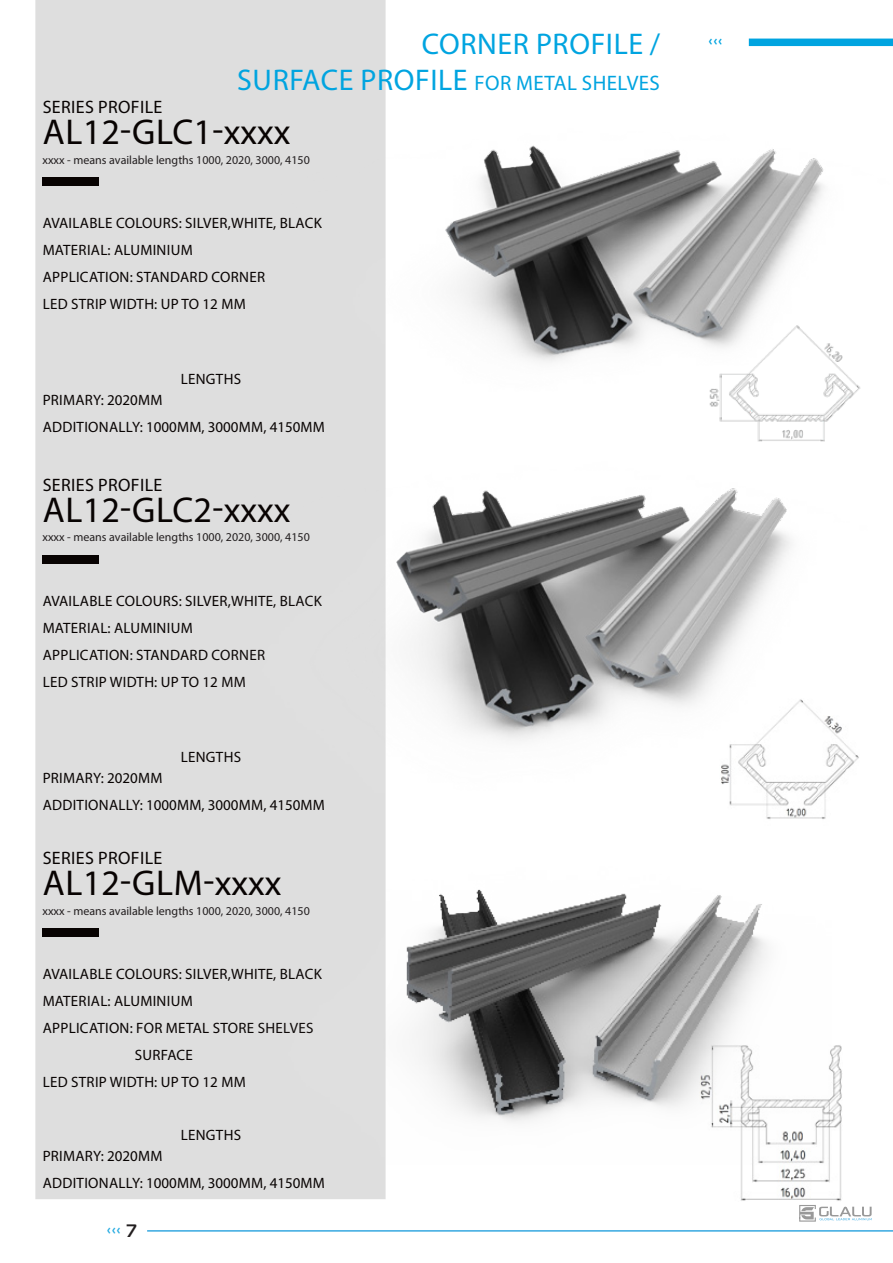
<style>
.page{position:relative;width:893px;height:1263px;background:#fff}
.page>*{position:absolute;margin:0;border:0;box-sizing:border-box;transform-origin:0 0}
.t1{font:36px "Myriad Pro";color:#080302}
.t2{font:30px "Myriad Pro";letter-spacing:.02em;color:#00a4e0}
.t3{font:21px "Myriad Pro";letter-spacing:.02em;color:#00a4e0}
.t4{font:18px "Myriad Pro";letter-spacing:.02em;color:#080302}
.t5{font:15px/27px "Myriad Pro";letter-spacing:.02em;color:#080302}
.t6{font:12px "Myriad Pro";color:#231f20}
.t7{font:500 12px "Magistral";color:#24aae1}
.t8{font:500 12px "Magistral";color:#00a4e0}
.s1{font-size:30px}
.s2{font-size:18px;color:#231f20}
</style>
<div class="page">
<hr style="left:147px;top:1230px;width:746px;height:1px;background:#36a8e0">
<svg style="left:799px;top:1205px;width:73px;height:16px"></svg>
<img style="left:740px;top:1045px;width:102px;height:156px">
<img style="left:729px;top:792px;width:97px;height:27px">
<div style="left:35px;top:0;width:351px;height:1199px;background:#dedede"></div>
<div style="left:749px;top:39px;width:144px;height:7px;background:#00a4e0"></div>
<div style="left:42px;top:177px;width:57px;height:8px;background:#080302"></div>
<div style="left:42px;top:555px;width:57px;height:8px;background:#080302"></div>
<div style="left:42px;top:928px;width:57px;height:8px;background:#080302"></div>
<img style="left:281px;top:90px;width:543px;height:338px">
<img style="left:699px;top:297px;width:162px;height:131px">
<img style="left:220px;top:428px;width:639px;height:364px">
<img style="left:236px;top:829px;width:595px;height:335px">
<p class="t4" style="left:43px;top:96px;width:121px">SERIES PROFILE</p>
<p class="t2" style="left:422px;top:26px;width:240px">CORNER PROFILE /</p>
<p class="t3" style="left:237px;top:70px;width:424px"><span class="s1">SURFACE PROFILE</span> FOR METAL SHELVES</p>
<p class="t1" style="left:43px;top:110px;width:249px">AL12-GLC1-xxxx</p>
<p class="t6" style="left:43px;top:153px;width:269px">xxxx - means available lengths 1000, 2020, 3000, 4150</p>
<p class="t5" style="left:43px;top:209px;width:281px">AVAILABLE COLOURS: SILVER,WHITE, BLACK</p>
<p class="t5" style="left:43px;top:236px;width:152px">MATERIAL: ALUMINIUM</p>
<p class="t5" style="left:43px;top:263px;width:224px">APPLICATION: STANDARD CORNER</p>
<p class="t5" style="left:43px;top:290px;width:205px">LED STRIP WIDTH: UP TO 12 MM</p>
<p class="t5" style="left:181px;top:365px;width:62px">LENGTHS</p>
<p class="t5" style="left:43px;top:386px;width:121px">PRIMARY: 2020MM</p>
<p class="t5" style="left:43px;top:413px;width:284px">ADDITIONALLY: 1000MM, 3000MM, 4150MM</p>
<p class="t4" style="left:43px;top:474px;width:121px">SERIES PROFILE</p>
<p class="t1" style="left:43px;top:488px;width:249px">AL12-GLC2-xxxx</p>
<p class="t6" style="left:43px;top:530px;width:269px">xxxx - means available lengths 1000, 2020, 3000, 4150</p>
<p class="t5" style="left:43px;top:587px;width:281px">AVAILABLE COLOURS: SILVER,WHITE, BLACK</p>
<p class="t5" style="left:43px;top:614px;width:152px">MATERIAL: ALUMINIUM</p>
<p class="t5" style="left:43px;top:641px;width:224px">APPLICATION: STANDARD CORNER</p>
<p class="t5" style="left:43px;top:668px;width:205px">LED STRIP WIDTH: UP TO 12 MM</p>
<p class="t5" style="left:181px;top:743px;width:62px">LENGTHS</p>
<p class="t5" style="left:43px;top:764px;width:121px">PRIMARY: 2020MM</p>
<p class="t5" style="left:43px;top:791px;width:284px">ADDITIONALLY: 1000MM, 3000MM, 4150MM</p>
<p class="t4" style="left:43px;top:847px;width:121px">SERIES PROFILE</p>
<p class="t1" style="left:43px;top:861px;width:240px">AL12-GLM-xxxx</p>
<p class="t6" style="left:43px;top:903px;width:269px">xxxx - means available lengths 1000, 2020, 3000, 4150</p>
<p class="t5" style="left:43px;top:960px;width:281px">AVAILABLE COLOURS: SILVER,WHITE, BLACK</p>
<p class="t5" style="left:43px;top:987px;width:152px">MATERIAL: ALUMINIUM</p>
<p class="t5" style="left:135px;top:1014px;width:180px;text-indent:-92px">APPLICATION: FOR METAL STORE SHELVES<br>SURFACE</p>
<p class="t5" style="left:43px;top:1068px;width:205px">LED STRIP WIDTH: UP TO 12 MM</p>
<p class="t5" style="left:181px;top:1121px;width:62px">LENGTHS</p>
<p class="t5" style="left:43px;top:1142px;width:121px">PRIMARY: 2020MM</p>
<p class="t5" style="left:43px;top:1169px;width:284px">ADDITIONALLY: 1000MM, 3000MM, 4150MM</p>
<p class="t7" style="left:107px;top:1222px;width:31px">‹‹‹ <span class="s2">7</span></p>
<p class="t8" style="left:709px;top:34px;width:15px">‹‹‹</p>
</div>
